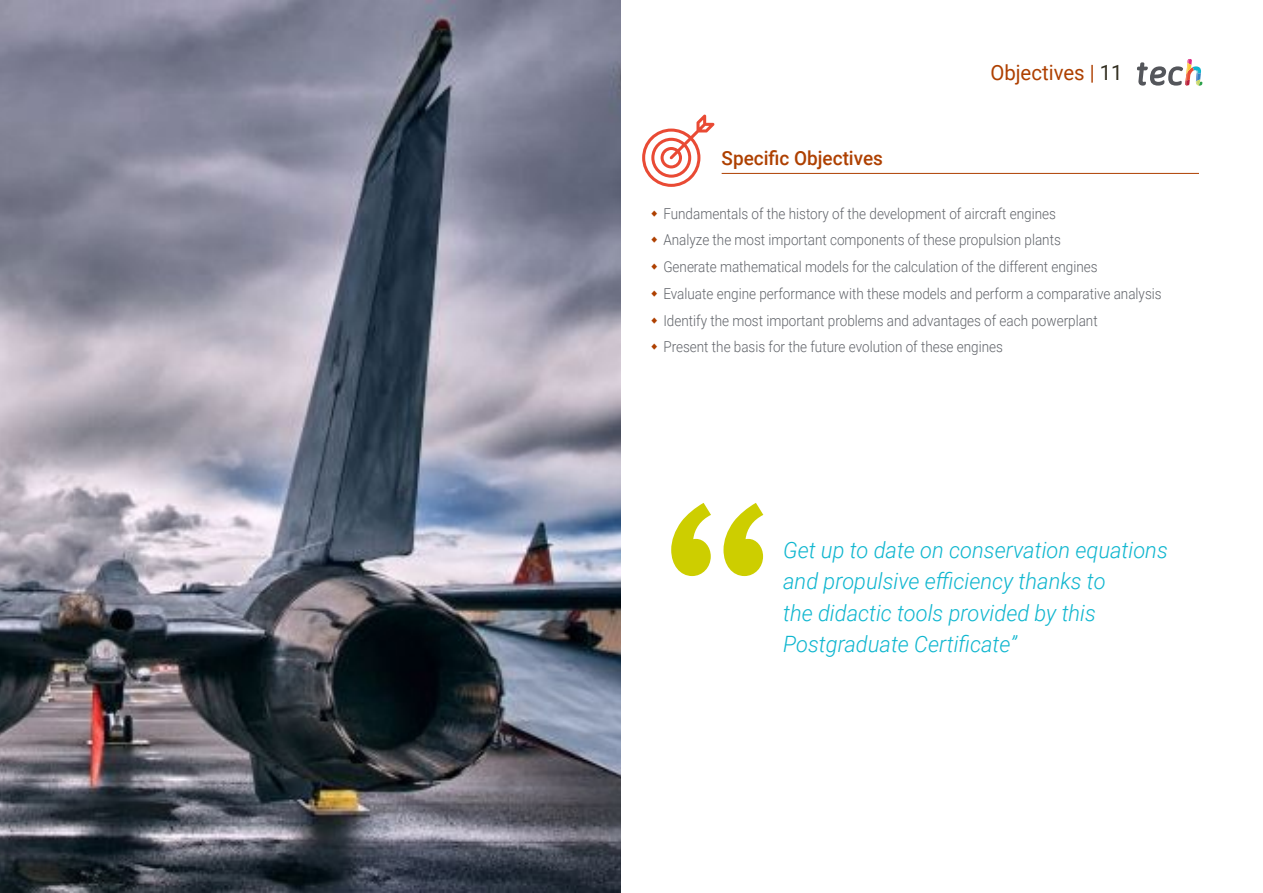
<style>
.page{position:relative;width:1263px;height:893px;background:#fff}
.page>*{position:absolute;margin:0;border:0;box-sizing:border-box;transform-origin:0 0}
.t1{font:italic 300 22.5px/31.5px "Roboto";color:#0fb6cf}
.t2{font:21px "Roboto";color:#ae4000}
.t3{font:500 19.5px "Roboto";color:#ae4000}
.t4{font:300 15px/26.7px "Roboto";color:#61646a;scale:.9 1}
.s1{color:#312e20}
</style>
<div class="page">
<hr style="left:722px;top:173px;width:477px;height:1px;background:#ae4000">
<img style="left:0;top:0;width:621px;height:893px">
<svg style="left:1137px;top:59px;width:65px;height:27px"></svg>
<svg style="left:671px;top:503px;width:92px;height:73px"></svg>
<svg style="left:642px;top:114px;width:72px;height:73px"></svg>
<h2 class="t2" style="left:990px;top:57px;width:134px">Objectives | <span class="s1">11</span></h2>
<h3 class="t3" style="left:722px;top:144px;width:163px">Specific Objectives</h3>
<p class="t4" style="left:663px;top:199px;width:555px">Fundamentals of the history of the development of aircraft engines<br>Analyze the most important components of these propulsion plants<br>Generate mathematical models for the calculation of the different engines<br>Evaluate engine performance with these models and perform a comparative analysis Identify the most important problems and advantages of each powerplant<br>Present the basis for the future evolution of these engines</p>
<h1 class="t1" style="left:783px;top:533px;width:386px">Get up to date on conservation equations and propulsive efficiency thanks to<br>the didactic tools provided by this Postgraduate Certificate”</h1>
</div>
